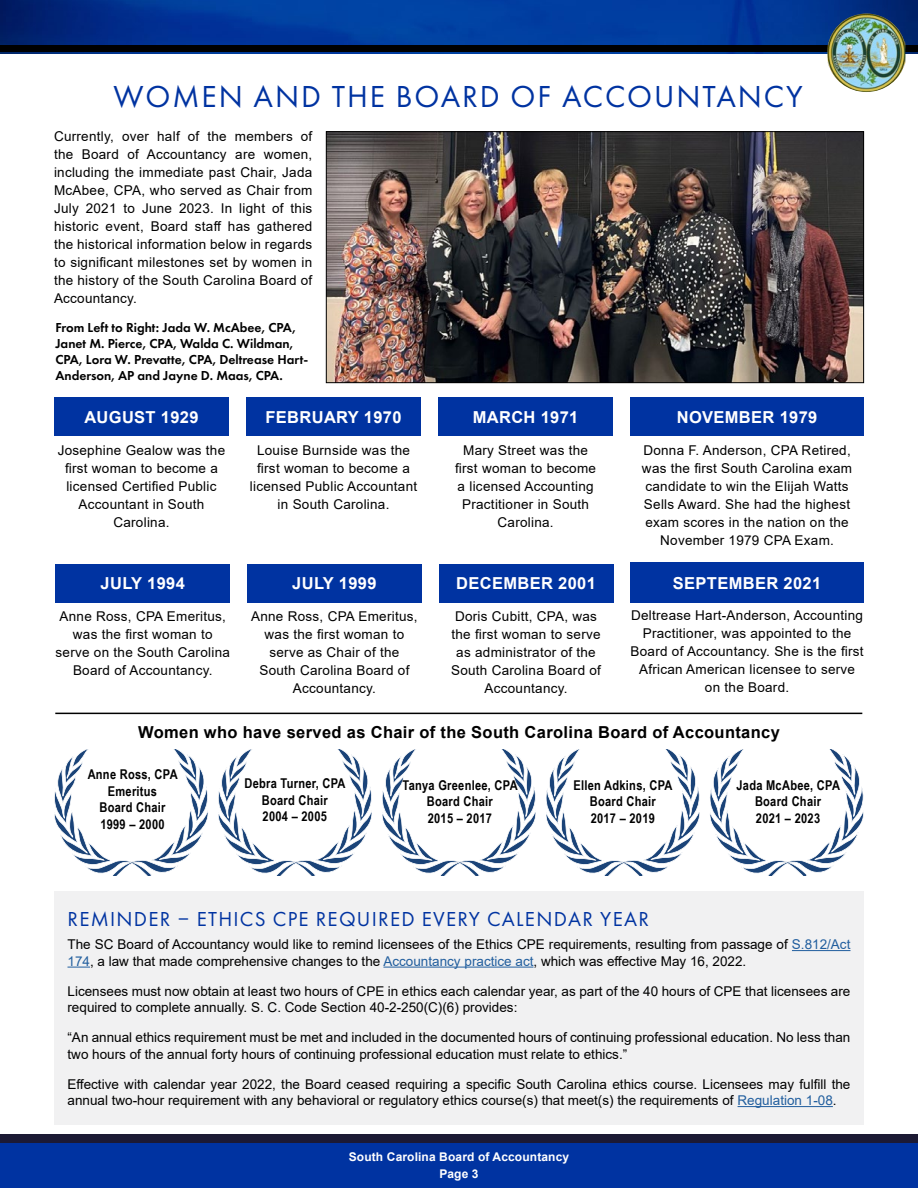
<style>
.page{position:relative;width:918px;height:1188px;background:#fff}
.page>*{position:absolute;margin:0;border:0;box-sizing:border-box;transform-origin:0 0}
.t1{font:31.5px "Futura PT";letter-spacing:.06em;color:#0033a1}
.t2{font:21px "Futura PT";letter-spacing:.06em;color:#0033a1}
.t3{font:700 16.5px "Arial";letter-spacing:.02em;color:#fff}
.t4{font:700 16.5px "Arial";letter-spacing:.02em;color:#000}
.t5{font:13.5px/18px "Arial";letter-spacing:.02em;color:#000;text-align:center}
.t6{font:13.5px/16.5px "Arial";color:#000}
.t7{font:700 13.5px/16.5px "Arial Narrow";letter-spacing:.02em;color:#000;text-align:center}
.t8{font:600 13.5px/16.2px "Futura PT";color:#000}
.t9{font:700 12px/16.5px "Arial";letter-spacing:.01em;color:#fff;text-align:center}
.s1{color:#215e9e}
</style>
<div class="page">
<svg style="left:54px;top:750px;width:154px;height:126px"></svg>
<div style="left:54px;top:891px;width:810px;height:233px;background:#f1f1f2"></div>
<hr style="left:792px;top:950px;width:58px;height:1px;background:#215e9e">
<svg style="left:68px;top:967px;width:22px;height:1px"></svg>
<hr style="left:383px;top:967px;width:151px;height:1px;background:#215e9e">
<hr style="left:738px;top:1106px;width:95px;height:1px;background:#215e9e">
<img style="left:328px;top:133px;width:534px;height:248px">
<div style="left:326px;top:131px;width:538px;height:252px;border:1px solid #000"></div>
<div style="left:54px;top:398px;width:175px;height:38px;background:#0033a1"></div>
<div style="left:246px;top:398px;width:175px;height:38px;background:#0033a1"></div>
<div style="left:438px;top:398px;width:175px;height:38px;background:#0033a1"></div>
<div style="left:630px;top:398px;width:234px;height:38px;background:#0033a1"></div>
<div style="left:55px;top:564px;width:175px;height:39px;background:#0033a1"></div>
<div style="left:247px;top:564px;width:175px;height:39px;background:#0033a1"></div>
<div style="left:439px;top:564px;width:175px;height:39px;background:#0033a1"></div>
<div style="left:630px;top:562px;width:234px;height:41px;background:#0033a1"></div>
<hr style="left:55px;top:713px;width:807px;height:1px;background:#000">
<svg style="left:218px;top:750px;width:154px;height:126px"></svg>
<svg style="left:382px;top:750px;width:154px;height:126px"></svg>
<svg style="left:546px;top:750px;width:154px;height:126px"></svg>
<svg style="left:710px;top:750px;width:154px;height:126px"></svg>
<div style="left:0;top:1143px;width:918px;height:45px;background:#0033a1"></div>
<div style="left:0;top:1134px;width:918px;height:9px;background:#1c1a34"></div>
<img style="left:0;top:0;width:918px;height:54px">
<div style="left:0;top:46px;width:918px;height:6px;background:#000"></div>
<img style="left:827px;top:13px;width:78px;height:79px">
<h1 class="t1" style="left:114px;top:78px;width:691px">WOMEN AND THE BOARD OF ACCOUNTANCY</h1>
<p class="t5" style="left:54px;top:127px;width:260px;text-align:justify">Currently, over half of the members of the Board of Accountancy are women, including the immediate past Chair, Jada McAbee, CPA, who served as Chair from July 2021 to June 2023. In light of this historic event, Board staff has gathered the historical information below in regards to significant milestones set by women in the history of the South Carolina Board of Accountancy.</p>
<p class="t8" style="left:55px;top:319px;width:254px">From Left to Right: Jada W. McAbee, CPA, Janet M. Pierce, CPA, Walda C. Wildman, CPA, Lora W. Prevatte, CPA, Deltrease Hart-Anderson, AP and Jayne D. Maas, CPA.</p>
<p class="t3" style="left:84px;top:406px;width:116px">AUGUST 1929</p>
<p class="t3" style="left:266px;top:406px;width:137px">FEBRUARY 1970</p>
<p class="t3" style="left:473px;top:406px;width:107px">MARCH 1971</p>
<p class="t3" style="left:677px;top:406px;width:142px">NOVEMBER 1979</p>
<p class="t5" style="left:58px;top:441px;width:169px">Josephine Gealow was the first woman to become a licensed Certified Public<br>Accountant in South<br>Carolina.</p>
<p class="t5" style="left:250px;top:441px;width:169px">Louise Burnside was the first woman to become a licensed Public Accountant in South Carolina.</p>
<p class="t5" style="left:455px;top:441px;width:142px">Mary Street was the first woman to become a licensed Accounting<br>Practitioner in South<br>Carolina.</p>
<p class="t5" style="left:642px;top:441px;width:212px">Donna F. Anderson, CPA Retired, was the first South Carolina exam candidate to win the Elijah Watts<br>Sells Award. She had the highest exam scores in the nation on the<br>November 1979 CPA Exam.</p>
<p class="t3" style="left:101px;top:572px;width:86px">JULY 1994</p>
<p class="t3" style="left:292px;top:572px;width:86px">JULY 1999</p>
<p class="t3" style="left:456px;top:572px;width:141px">DECEMBER 2001</p>
<p class="t3" style="left:673px;top:571px;width:150px">SEPTEMBER 2021</p>
<p class="t5" style="left:56px;top:607px;width:176px">Anne Ross, CPA Emeritus, was the first woman to serve on the South Carolina<br>Board of Accountancy.</p>
<p class="t5" style="left:251px;top:607px;width:168px">Anne Ross, CPA Emeritus, was the first woman to serve as Chair of the<br>South Carolina Board of<br>Accountancy.</p>
<p class="t5" style="left:451px;top:607px;width:152px">Doris Cubitt, CPA, was the first woman to serve as administrator of the<br>South Carolina Board of<br>Accountancy.</p>
<p class="t5" style="left:631px;top:606px;width:235px">Deltrease Hart-Anderson, Accounting<br>Practitioner, was appointed to the<br>Board of Accountancy. She is the first<br>African American licensee to serve on the Board.</p>
<p class="t4" style="left:138px;top:721px;width:643px">Women who have served as Chair of the South Carolina Board of Accountancy</p>
<p class="t7" style="left:88px;top:766px;width:92px">Anne Ross, CPA<br>Emeritus<br>Board Chair<br>1999 – 2000</p>
<p class="t7" style="left:244px;top:774px;width:103px">Debra Turner, CPA<br>Board Chair<br>2004 – 2005</p>
<p class="t7" style="left:402px;top:776px;width:117px">Tanya Greenlee, CPA<br>Board Chair<br>2015 – 2017</p>
<p class="t7" style="left:573px;top:776px;width:101px">Ellen Adkins, CPA<br>Board Chair<br>2017 – 2019</p>
<p class="t7" style="left:736px;top:776px;width:105px">Jada McAbee, CPA<br>Board Chair<br>2021 – 2023</p>
<h2 class="t2" style="left:68px;top:906px;width:583px">REMINDER – ETHICS CPE REQUIRED EVERY CALENDAR YEAR</h2>
<p class="t6" style="left:68px;top:936px;width:784px">The SC Board of Accountancy would like to remind licensees of the Ethics CPE requirements, resulting from passage of <span class="s1">S.812/Act<br>174</span>, a law that made comprehensive changes to the <span class="s1">Accountancy practice act</span>, which was effective May 16, 2022.</p>
<p class="t6" style="left:68px;top:983px;width:784px">Licensees must now obtain at least two hours of CPE in ethics each calendar year, as part of the 40 hours of CPE that licensees are required to complete annually. S. C. Code Section 40-2-250(C)(6) provides:</p>
<p class="t6" style="left:68px;top:1029px;width:784px">“An annual ethics requirement must be met and included in the documented hours of continuing professional education. No less than two hours of the annual forty hours of continuing professional education must relate to ethics.”</p>
<p class="t6" style="left:68px;top:1076px;width:784px">Effective with calendar year 2022, the Board ceased requiring a specific South Carolina ethics course. Licensees may fulfill the annual two-hour requirement with any behavioral or regulatory ethics course(s) that meet(s) the requirements of <span class="s1">Regulation 1-08</span>.</p>
<p class="t9" style="left:349px;top:1149px;width:222px">South Carolina Board of Accountancy<br>Page 3</p>
</div>
